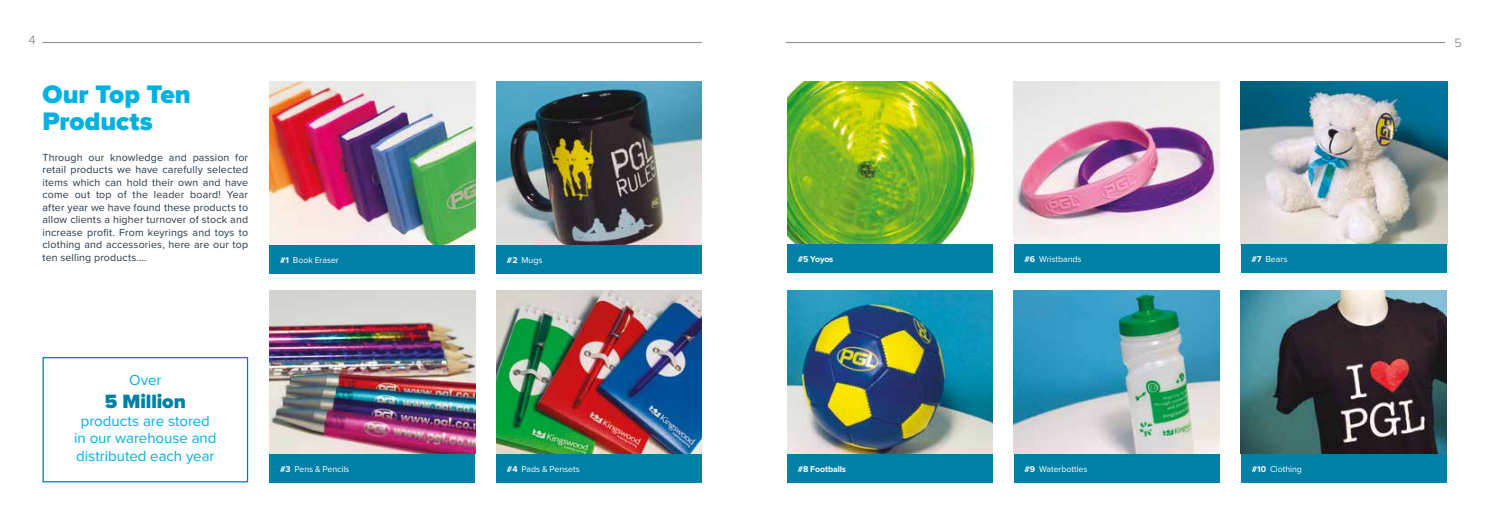
<style>
.page{position:relative;width:1489px;height:525px;background:#fff}
.page>*{position:absolute;margin:0;border:0;box-sizing:border-box;transform-origin:0 0}
.t1{font:900 26.25px/27.5px "Proxima Nova";letter-spacing:-.005em;color:#00b0e0}
.t2{font:900 20px "Proxima Nova";letter-spacing:-.005em;color:#0080a4}
.t3{font:15px/17.5px "Proxima Nova";color:#00b0e0;text-align:center}
.t4{font:300 12.5px "Proxima Nova";color:#706f6f}
.t5{font:10.62px/12.5px "Proxima Nova";letter-spacing:.015em;color:#253645;text-align:justify}
.t6{font:8.75px "Proxima Nova";letter-spacing:-.005em;color:#fff}
.t7{font:700 8.75px "Proxima Nova";letter-spacing:-.01em;color:#fff}
.s1{font-weight:700}
</style>
<div class="page">
<hr style="left:43px;top:42px;width:659px;height:1px;background:#878787">
<hr style="left:785px;top:42px;width:659px;height:1px;background:#878787">
<img style="left:269px;top:290px;width:206px;height:163px">
<img style="left:1240px;top:82px;width:206px;height:163px">
<img style="left:496px;top:290px;width:206px;height:163px">
<img style="left:787px;top:290px;width:205px;height:163px">
<img style="left:269px;top:82px;width:206px;height:162px">
<img style="left:787px;top:82px;width:196px;height:162px">
<img style="left:1013px;top:290px;width:206px;height:163px">
<img style="left:496px;top:81px;width:206px;height:163px">
<img style="left:1013px;top:82px;width:206px;height:162px">
<img style="left:1240px;top:290px;width:206px;height:163px">
<div style="left:269px;top:244px;width:206px;height:29px;background:#0080a4"></div>
<div style="left:496px;top:244px;width:206px;height:29px;background:#0080a4"></div>
<div style="left:787px;top:244px;width:205px;height:29px;background:#0080a4"></div>
<div style="left:1013px;top:244px;width:206px;height:29px;background:#0080a4"></div>
<div style="left:1241px;top:244px;width:205px;height:29px;background:#0080a4"></div>
<div style="left:269px;top:453px;width:206px;height:29px;background:#0080a4"></div>
<div style="left:496px;top:453px;width:206px;height:29px;background:#0080a4"></div>
<div style="left:787px;top:453px;width:205px;height:29px;background:#0080a4"></div>
<div style="left:1013px;top:453px;width:206px;height:29px;background:#0080a4"></div>
<div style="left:1240px;top:453px;width:206px;height:29px;background:#0080a4"></div>
<div style="left:43px;top:357px;width:205px;height:125px;background:#fff;border:1px solid #0080a4"></div>
<p class="t4" style="left:29px;top:33px;width:8px">4</p>
<p class="t4" style="left:1454px;top:36px;width:9px">5</p>
<h1 class="t1" style="left:43px;top:82px;width:150px">Our Top Ten<br>Products</h1>
<p class="t5" style="left:43px;top:151px;width:207px">Through our knowledge and passion for retail products we have carefully selected items which can hold their own and have come out top of the leader board! Year after year we have found these products to allow clients a higher turnover of stock and increase profit. From keyrings and toys to clothing and accessories, here are our top ten selling products….</p>
<p class="t6" style="left:507px;top:254px;width:37px"><span class="s1">#2</span> Mugs</p>
<p class="t6" style="left:1024px;top:253px;width:59px"><span class="s1">#6</span> Wristbands</p>
<p class="t6" style="left:1251px;top:254px;width:37px"><span class="s1">#7</span> Bears</p>
<p class="t6" style="left:280px;top:254px;width:60px"><span class="s1">#1</span> Book Eraser</p>
<p class="t7" style="left:797px;top:254px;width:37px">#5 Yoyos</p>
<h3 class="t3" style="left:129px;top:371px;width:34px">Over</h3>
<h2 class="t2" style="left:105px;top:389px;width:83px">5 Million</h2>
<h3 class="t3" style="left:74px;top:412px;width:144px">products are stored in our warehouse and distributed each year</h3>
<p class="t6" style="left:280px;top:463px;width:71px"><span class="s1">#3</span> Pens &amp; Pencils</p>
<p class="t7" style="left:797px;top:463px;width:50px">#8 Footballs</p>
<p class="t6" style="left:507px;top:463px;width:74px"><span class="s1">#4</span> Pads &amp; Pensets</p>
<p class="t6" style="left:1024px;top:463px;width:64px"><span class="s1">#9</span> Waterbottles</p>
<p class="t6" style="left:1251px;top:463px;width:52px"><span class="s1">#10</span> Clothing</p>
</div>
